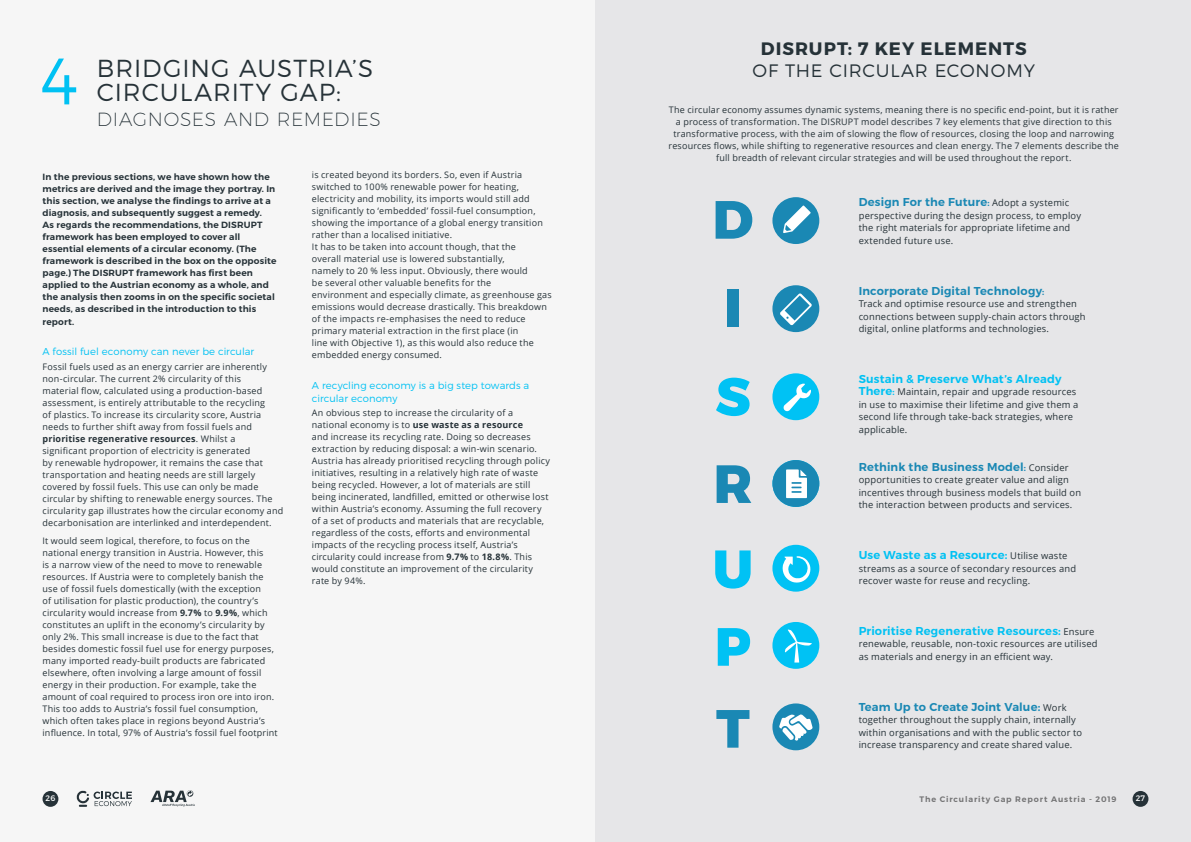
<style>
.page{position:relative;width:1191px;height:842px;background:#fff}
.page>*{position:absolute;margin:0;border:0;box-sizing:border-box;transform-origin:0 0}
.t1{font:300 65.5px "Montserrat";color:#00c1f3}
.t2{font:800 53.7px "Montserrat";color:#1a88b4}
.t3{font:800 53.7px "Montserrat";color:#00c2f4}
.t4{font:300 24.6px/24.6px "Montserrat";letter-spacing:.035em;color:#263238}
.t5{font:200 19.1px "Montserrat";letter-spacing:.03em;color:#263238}
.t6{font:700 18px "Montserrat";letter-spacing:.055em;color:#263238}
.t7{font:300 18px "Montserrat";letter-spacing:.04em;color:#263238}
.t8{font:600 11.4px "Montserrat";letter-spacing:.015em;color:#1a88b4}
.t9{font:600 11.4px "Montserrat";letter-spacing:.015em;color:#00c1f3}
.t10{font:300 10px/13px "Montserrat";letter-spacing:.005em;color:#00c1f3}
.t11{font:9.4px/12.5px "Open Sans";letter-spacing:.02em;color:#263238}
.t12{font:9px/12px "Open Sans";letter-spacing:.02em;color:#263238}
.t13{font:600 9px/12px "Montserrat";letter-spacing:.015em;color:#263238}
.t14{font:600 8px "Montserrat";letter-spacing:.105em;color:#000}
.t15{font:8px "Montserrat";color:#fff}
.s1{font-weight:700}
.s2{font-size:9.4px}
.s3{font-family:"Open Sans";font-weight:400;font-size:9.4px;color:#263238}
.s4{font-family:"Montserrat";font-weight:600;font-size:11.4px;color:#00c1f3}
.s5{font-family:"Montserrat";font-weight:600;color:#00c1f3}
</style>
<div class="page">
<div style="left:0;top:0;width:609px;height:842px;background:#f6f6f6"></div>
<div style="left:43px;top:791px;width:15px;height:16px;background:#263238;border-radius:50%"></div>
<div style="left:595px;top:0;width:596px;height:842px;background:#e6e6e8"></div>
<div style="left:1132px;top:791px;width:16px;height:16px;background:#263238;border-radius:50%"></div>
<div style="left:772px;top:545px;width:47px;height:47px;background:#00c2f4;border-radius:50%"></div>
<svg style="left:782px;top:556px;width:28px;height:27px"></svg>
<div style="left:772px;top:373px;width:47px;height:47px;background:#00c2f4;border-radius:50%"></div>
<svg style="left:783px;top:383px;width:28px;height:28px"></svg>
<div style="left:772px;top:622px;width:47px;height:47px;background:#00c2f4;border-radius:50%"></div>
<svg style="left:784px;top:628px;width:29px;height:34px"></svg>
<div style="left:772px;top:197px;width:47px;height:47px;background:#1a88b4;border-radius:50%"></div>
<svg style="left:783px;top:205px;width:27px;height:28px"></svg>
<div style="left:772px;top:460px;width:47px;height:47px;background:#1a88b4;border-radius:50%"></div>
<svg style="left:786px;top:469px;width:21px;height:29px"></svg>
<div style="left:772px;top:285px;width:47px;height:47px;background:#1a88b4;border-radius:50%"></div>
<svg style="left:780px;top:293px;width:32px;height:32px"></svg>
<div style="left:772px;top:703px;width:47px;height:47px;background:#1a88b4;border-radius:50%"></div>
<svg style="left:779px;top:714px;width:33px;height:27px"></svg>
<svg style="left:76px;top:790px;width:56px;height:17px"></svg>
<svg style="left:150px;top:790px;width:45px;height:16px"></svg>
<h1 class="t1" style="left:40px;top:41px;width:39px">4</h1>
<h3 class="t4" style="left:97px;top:55px;width:278px">BRIDGING AUSTRIA’S<br>CIRCULARITY GAP:</h3>
<h3 class="t5" style="left:97px;top:107px;width:285px">DIAGNOSES AND REMEDIES</h3>
<p class="t13" style="left:43px;top:171px;width:235px">In the previous sections, we have shown how the metrics are derived and the image they portray. In this section, we analyse the findings to arrive at a diagnosis, and subsequently suggest a remedy.<br>As regards the recommendations, the DISRUPT framework has been employed to cover all essential elements of a circular economy. (The framework is described in the box on the opposite page.) The DISRUPT framework has first been applied to the Austrian economy as a whole, and the analysis then zooms in on the specific societal needs, as described in the introduction to this</p>
<p class="t13" style="left:43px;top:316px;width:33px">report.</p>
<p class="t10" style="left:43px;top:345px;width:213px">A fossil fuel economy can never be circular</p>
<p class="t12" style="left:43px;top:361px;width:242px">Fossil fuels used as an energy carrier are inherently non-circular. The current 2% circularity of this<br>material flow, calculated using a production-based assessment, is entirely attributable to the recycling<br>of plastics. To increase its circularity score, Austria needs to further shift away from fossil fuels and <span class="s1">prioritise regenerative resources</span>. Whilst a<br>significant proportion of electricity is generated<br>by renewable hydropower, it remains the case that transportation and heating needs are still largely covered by fossil fuels. This use can only be made circular by shifting to renewable energy sources. The circularity gap illustrates how the circular economy and decarbonisation are interlinked and interdependent.</p>
<p class="t12" style="left:43px;top:534px;width:237px">It would seem logical, therefore, to focus on the national energy transition in Austria. However, this<br>is a narrow view of the need to move to renewable resources. If Austria were to completely banish the use of fossil fuels domestically (with the exception<br>of utilisation for plastic production), the country’s circularity would increase from <span class="s1">9.7%</span> to <span class="s1">9.9%</span>, which constitutes an uplift in the economy’s circularity by only 2%. This small increase is due to the fact that besides domestic fossil fuel use for energy purposes, many imported ready-built products are fabricated elsewhere, often involving a large amount of fossil energy in their production. For example, take the amount of coal required to process iron ore into iron.<br>This too adds to Austria’s fossil fuel consumption, which often takes place in regions beyond Austria’s influence. In total, 97% of Austria’s fossil fuel footprint</p>
<p class="t15" style="left:46px;top:794px;width:11px">26</p>
<p class="t12" style="left:312px;top:169px;width:241px">is created beyond its borders. So, even if Austria switched to 100% renewable power for heating, electricity and mobility, its imports would still add significantly to ‘embedded’ fossil-fuel consumption, showing the importance of a global energy transition rather than a localised initiative.<br>It has to be taken into account though, that the<br>overall material use is lowered substantially,<br>namely to 20 % less input. Obviously, there would<br>be several other valuable benefits for the<br>environment and especially climate, as greenhouse gas emissions would decrease drastically. This breakdown of the impacts re-emphasises the need to reduce primary material extraction in the first place (in<br>line with Objective 1), as this would also reduce the embedded energy consumed.</p>
<p class="t10" style="left:312px;top:378px;width:219px">A recycling economy is a big step towards a circular economy</p>
<p class="t12" style="left:312px;top:407px;width:240px">An obvious step to increase the circularity of a national economy is to <span class="s1">use waste as a resource<br></span>and increase its recycling rate. Doing so decreases extraction by reducing disposal: a win-win scenario.<br>Austria has already prioritised recycling through policy initiatives, resulting in a relatively high rate of waste being recycled. However, a lot of materials are still being incinerated, landfilled, emitted or otherwise lost within Austria’s economy. Assuming the full recovery of a set of products and materials that are recyclable, regardless of the costs, efforts and environmental impacts of the recycling process itself, Austria’s circularity could increase from <span class="s1">9.7%</span> to <span class="s1">18.8%</span>. This would constitute an improvement of the circularity rate by 94%.</p>
<h3 class="t6" style="left:761px;top:38px;width:267px">DISRUPT: 7 KEY ELEMENTS</h3>
<h3 class="t7" style="left:752px;top:60px;width:284px">OF THE CIRCULAR ECONOMY</h3>
<p class="t12" style="left:668px;top:103px;width:452px;text-align:center">The circular economy assumes dynamic systems, meaning there is no specific end-point, but it is rather a process of transformation. The DISRUPT model describes 7 key elements that give direction to this transformative process, with the aim of slowing the flow of resources, closing the loop and narrowing resources flows, while shifting to regenerative resources and clean energy. The 7 elements describe the full breadth of relevant circular strategies and will be used throughout the report.</p>
<h2 class="t2" style="left:712px;top:186px;width:42px">D</h2>
<h2 class="t2" style="left:724px;top:275px;width:19px">I</h2>
<h2 class="t3" style="left:715px;top:363px;width:37px">S</h2>
<h2 class="t2" style="left:713px;top:450px;width:40px">R</h2>
<h2 class="t3" style="left:712px;top:536px;width:42px">U</h2>
<h2 class="t3" style="left:714px;top:613px;width:38px">P</h2>
<h2 class="t2" style="left:716px;top:695px;width:35px">T</h2>
<p class="t8" style="left:858px;top:195px;width:212px">Design For the Future<span class="s2">:</span> <span class="s3">Adopt a systemic</span></p>
<p class="t11" style="left:858px;top:209px;width:224px">perspective during the design process, to employ the right materials for appropriate lifetime and extended future use.</p>
<p class="t8" style="left:858px;top:283px;width:187px">Incorporate Digital Technology<span class="s2">:</span></p>
<p class="t11" style="left:858px;top:297px;width:228px">Track and optimise resource use and strengthen connections between supply-chain actors through digital, online platforms and technologies.</p>
<p class="t9" style="left:858px;top:372px;width:204px">Sustain &amp; Preserve What’s Already</p>
<p class="t11" style="left:858px;top:385px;width:221px"><span class="s4">There</span><span class="s5">:</span> Maintain, repair and upgrade resources in use to maximise their lifetime and give them a second life through take-back strategies, where applicable.</p>
<p class="t8" style="left:858px;top:460px;width:211px">Rethink the Business Model<span class="s2">:</span> <span class="s3">Consider</span></p>
<p class="t11" style="left:858px;top:473px;width:224px">opportunities to create greater value and align incentives through business models that build on the interaction between products and services.</p>
<p class="t9" style="left:858px;top:548px;width:210px">Use Waste as a Resource: <span class="s3">Utilise waste</span></p>
<p class="t11" style="left:858px;top:562px;width:219px">streams as a source of secondary resources and recover waste for reuse and recycling.</p>
<p class="t9" style="left:858px;top:624px;width:237px">Prioritise Regenerative Resources: <span class="s3">Ensure</span></p>
<p class="t11" style="left:858px;top:637px;width:240px">renewable, reusable, non-toxic resources are utilised as materials and energy in an efficient way.</p>
<p class="t8" style="left:858px;top:699px;width:209px">Team Up to Create Joint Value: <span class="s3">Work</span></p>
<p class="t11" style="left:858px;top:713px;width:225px">together throughout the supply chain, internally within organisations and with the public sector to increase transparency and create shared value.</p>
<p class="t14" style="left:919px;top:794px;width:198px">The Circularity Gap Report Austria - 2019</p>
<p class="t15" style="left:1135px;top:794px;width:11px">27</p>
</div>
